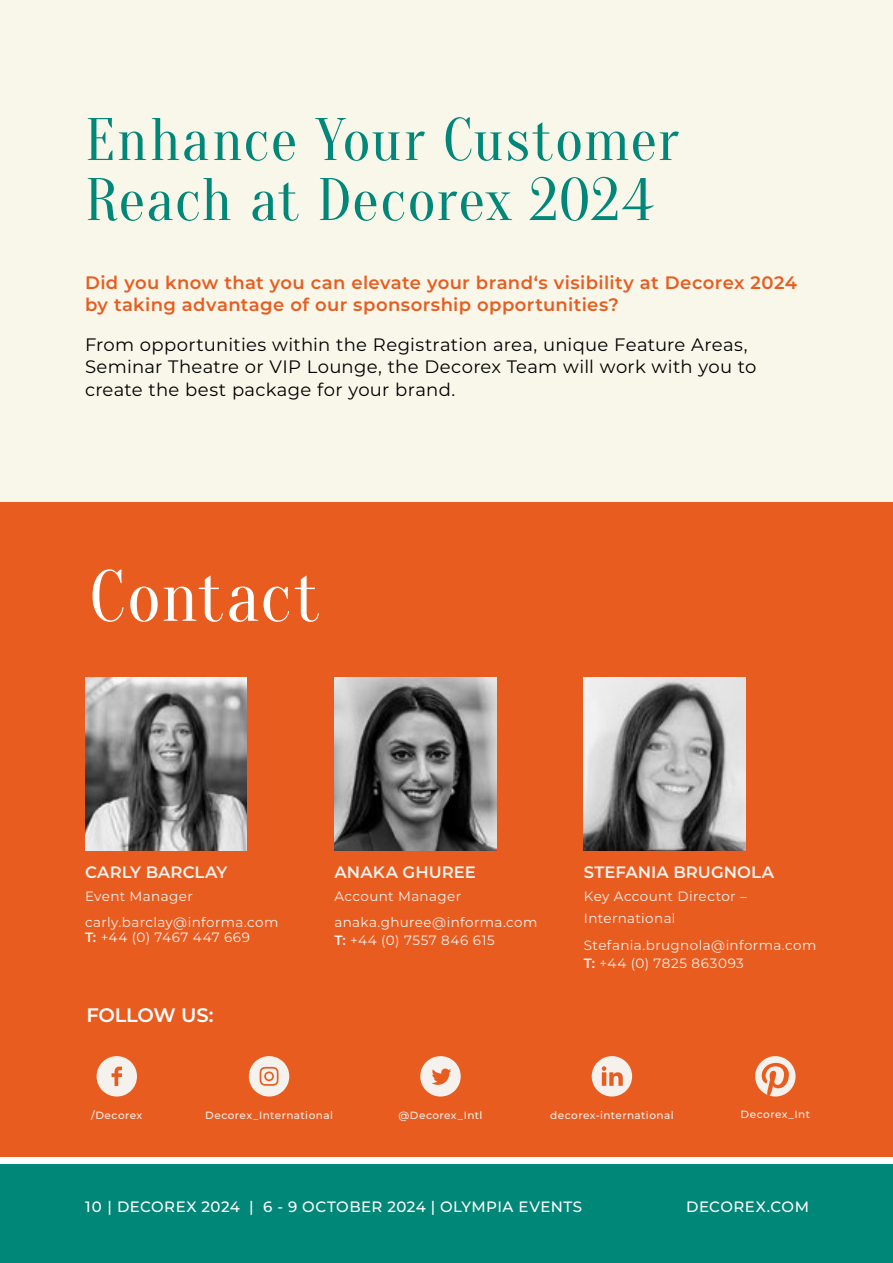
<style>
.page{position:relative;width:893px;height:1263px;background:#fff}
.page>*{position:absolute;margin:0;border:0;box-sizing:border-box;transform-origin:0 0}
.t1{font:72px "Oranienbaum";letter-spacing:.02em;color:#fff}
.t2{font:60px/60px "Oranienbaum";letter-spacing:.015em;color:#008778}
.t3{font:600 19.5px "Montserrat";letter-spacing:-.015em;color:#fff}
.t4{font:18px/22.5px "Montserrat";letter-spacing:.015em;color:#000}
.t5{font:600 18px/22.5px "Montserrat";letter-spacing:.02em;color:#e95c20}
.t6{font:600 16.5px "Montserrat";color:#f5f2ed}
.t7{font:500 15px "Montserrat";letter-spacing:.03em;color:#fff}
.t8{font:13.5px/26.5px "Montserrat";letter-spacing:.03em;color:#f5f2ed}
.t9{font:13.5px "Montserrat";letter-spacing:.05em;color:#f5f2ed}
.t10{font:500 10.5px "Montserrat";letter-spacing:.04em;color:#f5f2ed}
.s1{font-weight:600}
</style>
<div class="page">
<div style="left:0;top:1157px;width:893px;height:106px;background:#008778"></div>
<div style="left:0;top:1157px;width:893px;height:7px;background:#fff"></div>
<div style="left:0;top:0;width:893px;height:502px;background:#f8f7ea"></div>
<div style="left:0;top:502px;width:893px;height:655px;background:#e95c20"></div>
<svg style="left:585px;top:679px;width:160px;height:171px"></svg>
<svg style="left:334px;top:678px;width:162px;height:173px"></svg>
<svg style="left:85px;top:678px;width:162px;height:172px"></svg>
<svg style="left:249px;top:1056px;width:40px;height:40px"></svg>
<svg style="left:97px;top:1056px;width:40px;height:40px"></svg>
<svg style="left:420px;top:1056px;width:41px;height:40px"></svg>
<svg style="left:592px;top:1056px;width:40px;height:40px"></svg>
<svg style="left:755px;top:1056px;width:40px;height:40px"></svg>
<h2 class="t2" style="left:85px;top:111px;width:596px">Enhance Your Customer<br>Reach at Decorex 2024</h2>
<h3 class="t5" style="left:85px;top:270px;width:714px">Did you know that you can elevate your brand‘s visibility at Decorex 2024 by taking advantage of our sponsorship opportunities?</h3>
<h3 class="t4" style="left:85px;top:332px;width:673px">From opportunities within the Registration area, unique Feature Areas,<br>Seminar Theatre or VIP Lounge, the Decorex Team will work with you to create the best package for your brand.</h3>
<h1 class="t1" style="left:90px;top:556px;width:231px">Contact</h1>
<p class="t6" style="left:85px;top:861px;width:144px">CARLY BARCLAY</p>
<p class="t8" style="left:85px;top:882px;width:195px">Event Manager carly.barclay@informa.com</p>
<p class="t8" style="left:85px;top:924px;width:166px"><span class="s1">T:</span> +44 (0) 7467 447 669</p>
<h3 class="t3" style="left:86px;top:1001px;width:129px">FOLLOW US:</h3>
<p class="t6" style="left:334px;top:861px;width:143px">ANAKA GHUREE</p>
<p class="t8" style="left:334px;top:882px;width:204px">Account Manager anaka.ghuree@informa.com</p>
<p class="t9" style="left:334px;top:931px;width:162px"><span class="s1">T:</span> +44 (0) 7557 846 615</p>
<p class="t6" style="left:584px;top:861px;width:192px">STEFANIA BRUGNOLA</p>
<p class="t8" style="left:584px;top:884px;width:164px;line-height:22.5px">Key Account Director –<br>International</p>
<p class="t8" style="left:584px;top:935px;width:234px;line-height:18px">Stefania.brugnola@informa.com<br><span class="s1">T:</span> +44 (0) 7825 863093</p>
<p class="t10" style="left:91px;top:1107px;width:53px">/Decorex</p>
<p class="t10" style="left:398px;top:1107px;width:86px">@Decorex_Intl</p>
<p class="t10" style="left:550px;top:1107px;width:125px">decorex-international</p>
<p class="t10" style="left:741px;top:1107px;width:71px">Decorex_Int</p>
<p class="t10" style="left:205px;top:1107px;width:129px">Decorex_International</p>
<p class="t7" style="left:85px;top:1196px;width:499px">10 | DECOREX 2024 | 6 - 9 OCTOBER 2024 | OLYMPIA EVENTS</p>
<p class="t7" style="left:686px;top:1196px;width:124px">DECOREX.COM</p>
</div>
